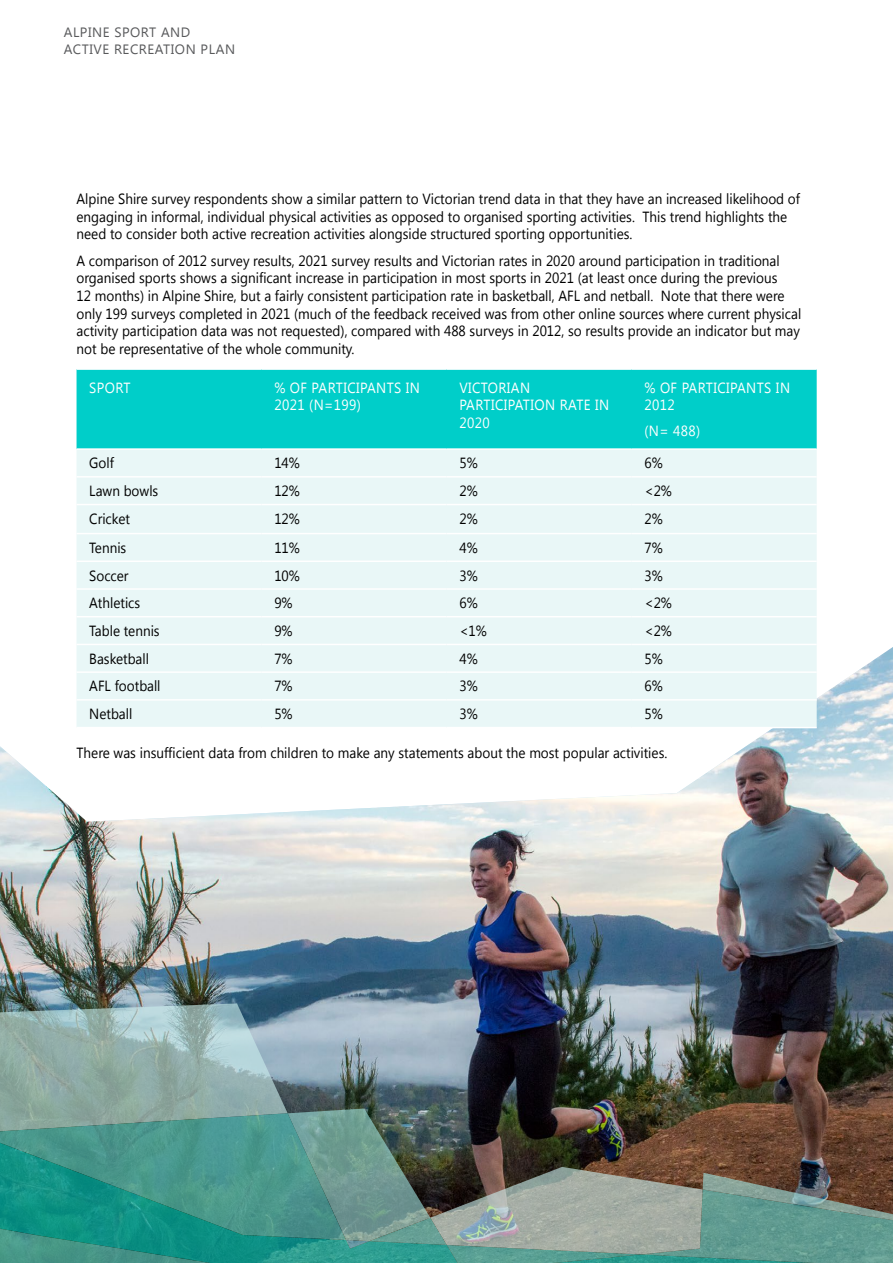
<style>
.page{position:relative;width:893px;height:1263px;background:#fff}
.page>*{position:absolute;margin:0;border:0;box-sizing:border-box;transform-origin:0 0}
.text{font:14.7px/17.7px "Lao UI";color:#000;scale:.92 1}
.emphasis{font:14.7px "Lao UI";color:#000;scale:.92 1}
.tables{font:14.7px/17.7px "Lao UI";letter-spacing:.03em;color:#fff;scale:.92 1}
.t1{font:13.5px/16.2px "Lao UI";letter-spacing:.04em;color:#58595b}
</style>
<div class="page">
<img style="left:0;top:647px;width:893px;height:461px">
<div style="left:77px;top:370px;width:740px;height:78px;background:#00cec9"></div>
<div style="left:77px;top:450px;width:740px;height:277px;background:#e9f7f7"></div>
<hr style="left:77px;top:476px;width:185px;height:2px;background:#fff">
<hr style="left:262px;top:476px;width:185px;height:2px;background:#fff">
<hr style="left:447px;top:476px;width:185px;height:2px;background:#fff">
<hr style="left:632px;top:476px;width:185px;height:2px;background:#fff">
<hr style="left:77px;top:504px;width:185px;height:1px;background:#fff">
<hr style="left:262px;top:504px;width:185px;height:1px;background:#fff">
<hr style="left:447px;top:504px;width:185px;height:1px;background:#fff">
<hr style="left:632px;top:504px;width:185px;height:1px;background:#fff">
<hr style="left:77px;top:533px;width:185px;height:1px;background:#fff">
<hr style="left:262px;top:533px;width:185px;height:1px;background:#fff">
<hr style="left:447px;top:533px;width:185px;height:1px;background:#fff">
<hr style="left:632px;top:533px;width:185px;height:1px;background:#fff">
<hr style="left:77px;top:560px;width:185px;height:2px;background:#fff">
<hr style="left:262px;top:560px;width:185px;height:2px;background:#fff">
<hr style="left:447px;top:560px;width:185px;height:2px;background:#fff">
<hr style="left:632px;top:560px;width:185px;height:2px;background:#fff">
<hr style="left:77px;top:588px;width:185px;height:2px;background:#fff">
<hr style="left:262px;top:588px;width:185px;height:2px;background:#fff">
<hr style="left:447px;top:588px;width:185px;height:2px;background:#fff">
<hr style="left:632px;top:588px;width:185px;height:2px;background:#fff">
<hr style="left:77px;top:616px;width:185px;height:1px;background:#fff">
<hr style="left:262px;top:616px;width:185px;height:1px;background:#fff">
<hr style="left:447px;top:616px;width:185px;height:1px;background:#fff">
<hr style="left:632px;top:616px;width:185px;height:1px;background:#fff">
<hr style="left:77px;top:644px;width:185px;height:1px;background:#fff">
<hr style="left:262px;top:644px;width:185px;height:1px;background:#fff">
<hr style="left:447px;top:644px;width:185px;height:1px;background:#fff">
<hr style="left:632px;top:644px;width:185px;height:1px;background:#fff">
<hr style="left:77px;top:671px;width:185px;height:2px;background:#fff">
<hr style="left:262px;top:671px;width:185px;height:2px;background:#fff">
<hr style="left:447px;top:671px;width:185px;height:2px;background:#fff">
<hr style="left:632px;top:671px;width:185px;height:2px;background:#fff">
<hr style="left:77px;top:699px;width:185px;height:2px;background:#fff">
<hr style="left:262px;top:699px;width:185px;height:2px;background:#fff">
<hr style="left:447px;top:699px;width:185px;height:2px;background:#fff">
<hr style="left:632px;top:699px;width:185px;height:2px;background:#fff">
<hr style="left:77px;top:727px;width:185px;height:1px;background:#fff">
<hr style="left:262px;top:727px;width:185px;height:1px;background:#fff">
<hr style="left:447px;top:727px;width:185px;height:1px;background:#fff">
<hr style="left:632px;top:727px;width:185px;height:1px;background:#fff">
<img style="left:0;top:1003px;width:703px;height:110px">
<img style="left:288px;top:1108px;width:605px;height:5px">
<img style="left:0;top:1113px;width:893px;height:22px">
<img style="left:0;top:1135px;width:893px;height:128px">
<p class="t1" style="left:64px;top:24px;width:173px">ALPINE SPORT AND<br>ACTIVE RECREATION PLAN</p>
<p class="text" style="left:77px;top:190px;width:788px">Alpine Shire survey respondents show a similar pattern to Victorian trend data in that they have an increased likelihood of engaging in informal, individual physical activities as opposed to organised sporting activities. This trend highlights the need to consider both active recreation activities alongside structured sporting opportunities.</p>
<p class="text" style="left:77px;top:251px;width:789px">A comparison of 2012 survey results, 2021 survey results and Victorian rates in 2020 around participation in traditional organised sports shows a significant increase in participation in most sports in 2021 (at least once during the previous<br>12 months) in Alpine Shire, but a fairly consistent participation rate in basketball, AFL and netball. Note that there were only 199 surveys completed in 2021 (much of the feedback received was from other online sources where current physical activity participation data was not requested), compared with 488 surveys in 2012, so results provide an indicator but may not be representative of the whole community.</p>
<p class="tables" style="left:89px;top:378px;width:47px">SPORT</p>
<p class="tables" style="left:274px;top:378px;width:160px">% OF PARTICIPANTS IN<br>2021 (N=199)</p>
<p class="tables" style="left:459px;top:378px;width:164px">VICTORIAN<br>PARTICIPATION RATE IN<br>2020</p>
<p class="tables" style="left:644px;top:378px;width:160px">% OF PARTICIPANTS IN<br>2012</p>
<p class="tables" style="left:644px;top:422px;width:62px">(N= 488)</p>
<p class="emphasis" style="left:89px;top:453px;width:28px">Golf</p>
<p class="emphasis" style="left:274px;top:453px;width:29px">14%</p>
<p class="emphasis" style="left:459px;top:453px;width:21px">5%</p>
<p class="emphasis" style="left:644px;top:453px;width:21px">6%</p>
<p class="emphasis" style="left:89px;top:481px;width:77px">Lawn bowls</p>
<p class="emphasis" style="left:274px;top:481px;width:29px">12%</p>
<p class="emphasis" style="left:459px;top:481px;width:21px">2%</p>
<p class="emphasis" style="left:644px;top:481px;width:32px">&lt;2%</p>
<p class="emphasis" style="left:89px;top:509px;width:46px">Cricket</p>
<p class="emphasis" style="left:274px;top:509px;width:29px">12%</p>
<p class="emphasis" style="left:459px;top:509px;width:21px">2%</p>
<p class="emphasis" style="left:644px;top:509px;width:21px">2%</p>
<p class="emphasis" style="left:89px;top:538px;width:42px">Tennis</p>
<p class="emphasis" style="left:274px;top:538px;width:29px">11%</p>
<p class="emphasis" style="left:459px;top:538px;width:21px">4%</p>
<p class="emphasis" style="left:644px;top:538px;width:21px">7%</p>
<p class="emphasis" style="left:89px;top:565px;width:44px">Soccer</p>
<p class="emphasis" style="left:274px;top:565px;width:29px">10%</p>
<p class="emphasis" style="left:459px;top:565px;width:21px">3%</p>
<p class="emphasis" style="left:644px;top:565px;width:21px">3%</p>
<p class="emphasis" style="left:89px;top:593px;width:57px">Athletics</p>
<p class="emphasis" style="left:274px;top:593px;width:21px">9%</p>
<p class="emphasis" style="left:459px;top:593px;width:21px">6%</p>
<p class="emphasis" style="left:644px;top:593px;width:32px">&lt;2%</p>
<p class="emphasis" style="left:89px;top:621px;width:78px">Table tennis</p>
<p class="emphasis" style="left:274px;top:621px;width:21px">9%</p>
<p class="emphasis" style="left:459px;top:621px;width:32px">&lt;1%</p>
<p class="emphasis" style="left:644px;top:621px;width:32px">&lt;2%</p>
<p class="emphasis" style="left:89px;top:649px;width:66px">Basketball</p>
<p class="emphasis" style="left:274px;top:649px;width:21px">7%</p>
<p class="emphasis" style="left:459px;top:649px;width:21px">4%</p>
<p class="emphasis" style="left:644px;top:649px;width:21px">5%</p>
<p class="emphasis" style="left:89px;top:676px;width:79px">AFL football</p>
<p class="emphasis" style="left:274px;top:676px;width:21px">7%</p>
<p class="emphasis" style="left:459px;top:676px;width:21px">3%</p>
<p class="emphasis" style="left:644px;top:676px;width:21px">6%</p>
<p class="emphasis" style="left:89px;top:704px;width:48px">Netball</p>
<p class="emphasis" style="left:274px;top:704px;width:21px">5%</p>
<p class="emphasis" style="left:459px;top:704px;width:21px">3%</p>
<p class="emphasis" style="left:644px;top:704px;width:21px">5%</p>
<p class="text" style="left:77px;top:743px;width:644px">There was insufficient data from children to make any statements about the most popular activities.</p>
</div>
